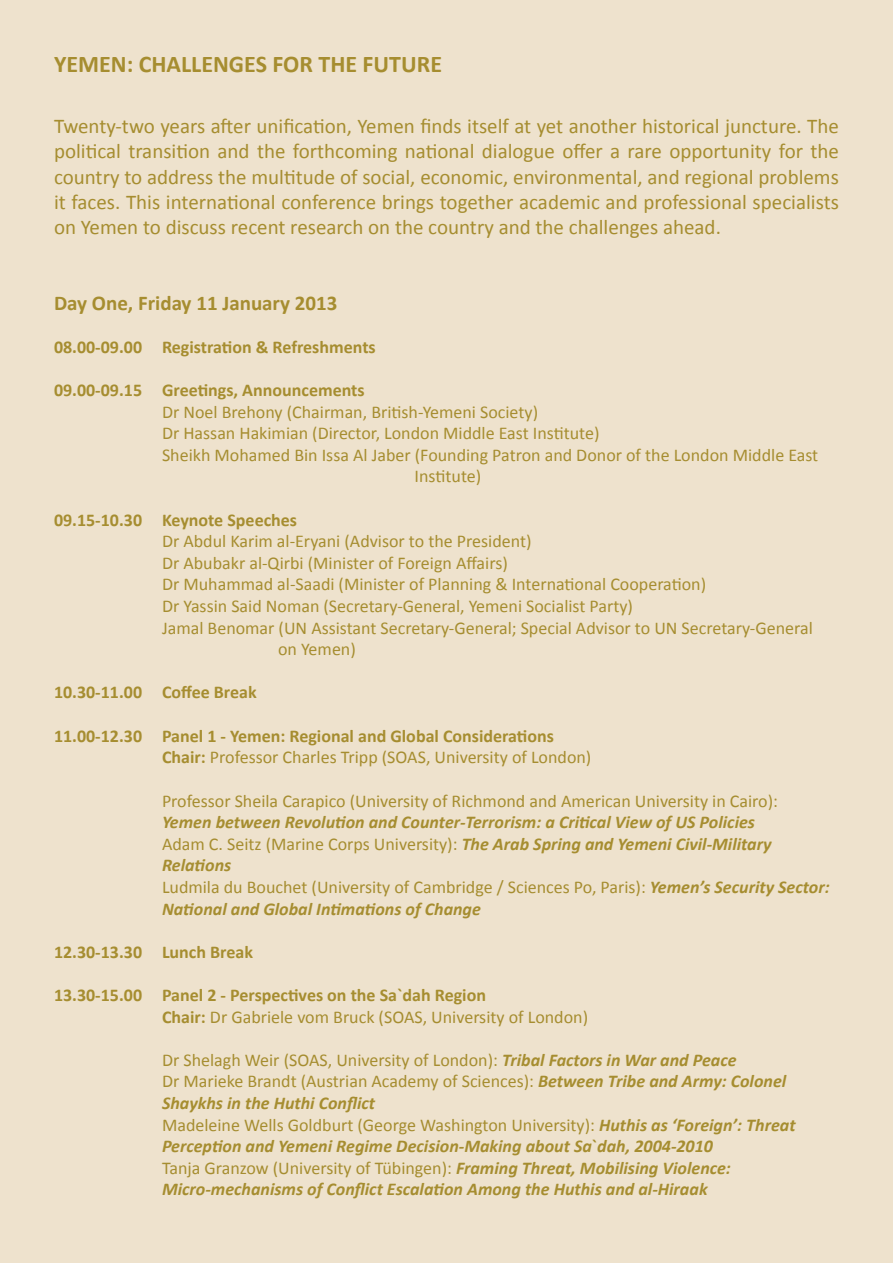
<style>
.page{position:relative;width:893px;height:1263px;background:#eee2cd}
.page>*{position:absolute;margin:0;border:0;box-sizing:border-box;transform-origin:0 0}
.t1{font:700 24px "Calibri";color:#a68d30}
.t2{font:21px/25.2px "Calibri";color:#a68d30;text-align:justify}
.t3{font:700 21px "Calibri";color:#a68d30}
.t4{font:italic 700 18px/21.6px "Calibri";color:#a68d30}
.t5{font:18px "Calibri";color:#a68d30}
.t6{font:700 18px/21.6px "Calibri";color:#a68d30}
.s1{font-weight:400}
.s2{font-weight:400;font-style:normal}
.s3{font-style:normal}
</style>
<div class="page">
<h1 class="t1" style="left:54px;top:49px;width:390px">YEMEN: CHALLENGES FOR THE FUTURE</h1>
<p class="t2" style="left:54px;top:113px;width:786px">Twenty-two years after unification, Yemen finds itself at yet another historical juncture. The political transition and the forthcoming national dialogue offer a rare opportunity for the country to address the multitude of social, economic, environmental, and regional problems it faces. This international conference brings together academic and professional specialists on Yemen to discuss recent research on the country and the challenges ahead.</p>
<p class="t3" style="left:54px;top:290px;width:285px">Day One, Friday 11 January 2013</p>
<p class="t6" style="left:54px;top:335px;width:323px">08.00-09.00 Registration &amp; Refreshments</p>
<p class="t6" style="left:54px;top:378px;width:312px">09.00-09.15 Greetings, Announcements</p>
<p class="t5" style="left:162px;top:400px;width:378px">Dr Noel Brehony (Chairman, British-Yemeni Society)</p>
<p class="t5" style="left:162px;top:422px;width:439px">Dr Hassan Hakimian (Director, London Middle East Institute)</p>
<p class="t5" style="left:162px;top:444px;width:658px">Sheikh Mohamed Bin Issa Al Jaber (Founding Patron and Donor of the London Middle East</p>
<p class="t5" style="left:415px;top:465px;width:68px">Institute)</p>
<p class="t6" style="left:54px;top:508px;width:245px">09.15-10.30 Keynote Speeches</p>
<p class="t5" style="left:162px;top:530px;width:371px">Dr Abdul Karim al-Eryani (Advisor to the President)</p>
<p class="t5" style="left:162px;top:552px;width:347px">Dr Abubakr al-Qirbi (Minister of Foreign Affairs)</p>
<p class="t5" style="left:162px;top:573px;width:546px">Dr Muhammad al-Saadi (Minister of Planning &amp; International Cooperation)</p>
<p class="t5" style="left:162px;top:595px;width:472px">Dr Yassin Said Noman (Secretary-General, Yemeni Socialist Party)</p>
<p class="t5" style="left:162px;top:616px;width:652px">Jamal Benomar (UN Assistant Secretary-General; Special Advisor to UN Secretary-General</p>
<p class="t5" style="left:278px;top:638px;width:79px">on Yemen)</p>
<p class="t6" style="left:54px;top:681px;width:204px">10.30-11.00 Coffee Break</p>
<p class="t6" style="left:162px;top:724px;width:431px;text-indent:-108px">11.00-12.30 Panel 1 - Yemen: Regional and Global Considerations<br>Chair: <span class="s1">Professor Charles Tripp (SOAS, University of London)</span></p>
<p class="t5" style="left:162px;top:789px;width:618px">Professor Sheila Carapico (University of Richmond and American University in Cairo):</p>
<p class="t4" style="left:162px;top:810px;width:669px">Yemen between Revolution and Counter-Terrorism: a Critical View of US Policies<br><span class="s2">Adam C. Seitz (Marine Corps University):</span> The Arab Spring and Yemeni Civil-Military Relations<br><span class="s2">Ludmila du Bouchet (University of Cambridge / Sciences Po, Paris):</span> Yemen’s Security Sector:<br>National and Global Intimations of Change</p>
<p class="t6" style="left:54px;top:940px;width:201px">12.30-13.30 Lunch Break</p>
<p class="t6" style="left:162px;top:983px;width:428px;text-indent:-108px">13.30-15.00 Panel 2 - Perspectives on the Sa`dah Region<br>Chair: <span class="s1">Dr Gabriele vom Bruck (SOAS, University of London)</span></p>
<p class="t4" style="left:162px;top:1048px;width:635px"><span class="s2">Dr Shelagh Weir (SOAS, University of London):</span> Tribal Factors in War and Peace<br><span class="s2">Dr Marieke Brandt (Austrian Academy of Sciences):</span> Between Tribe and Army: Colonel Shaykhs in the Huthi Conflict<br><span class="s2">Madeleine Wells Goldburt (George Washington University):</span> Huthis as ‘Foreign’: Threat Perception and Yemeni Regime Decision-Making about Sa<span class="s3">`</span>dah, 2004-2010<br><span class="s2">Tanja Granzow (University of Tübingen):</span> Framing Threat, Mobilising Violence:<br>Micro-mechanisms of Conflict Escalation Among the Huthis and al-Hiraak</p>
</div>
